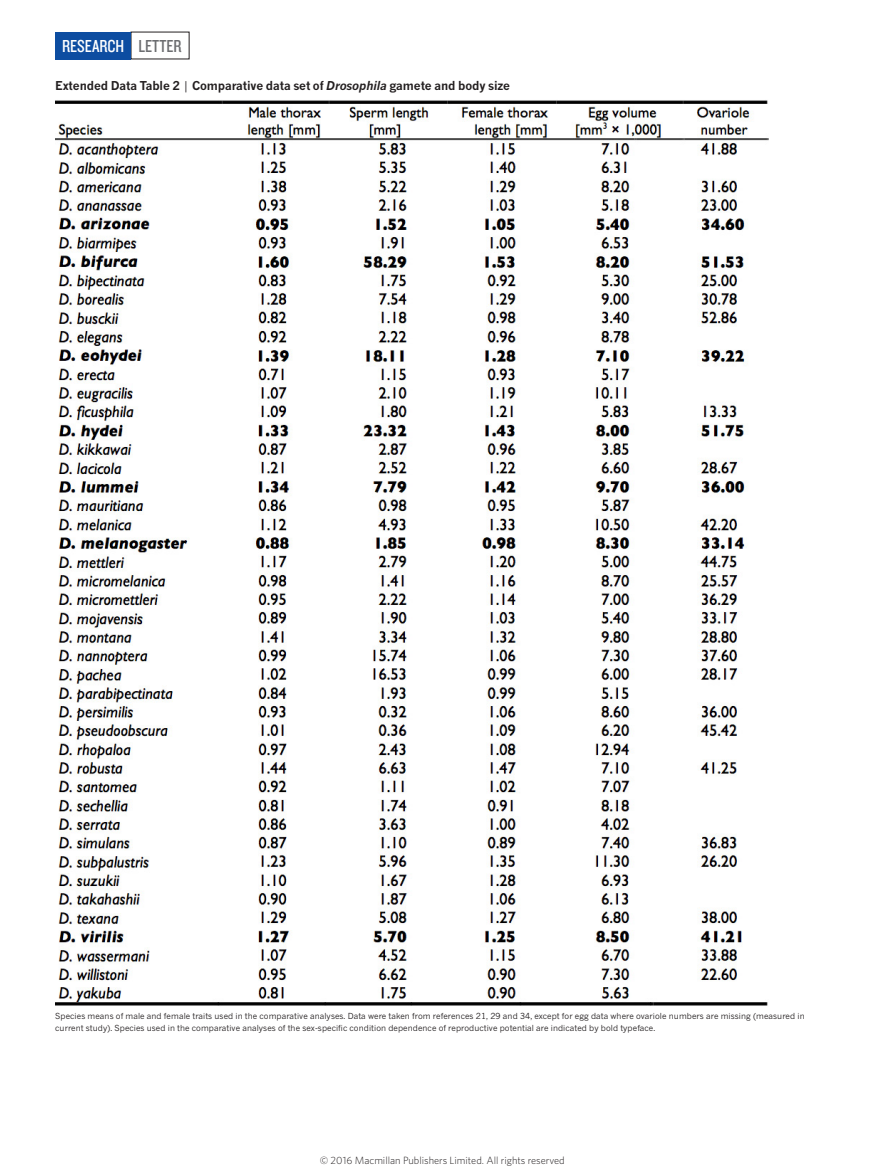
<style>
.page{position:relative;width:893px;height:1174px;background:#fff}
.page>*{position:absolute;margin:0;border:0;box-sizing:border-box;transform-origin:0 0}
.t1{font:18px "Knockout 29 Junior Ltweight";color:#fff}
.t2{font:700 12px "News Gothic MT Std";letter-spacing:-.01em;color:#231f20}
.t3{font:300 10.5px "Whitney";color:#231f20}
.t4{font:8.25px/11.2px "News Gothic MT Std";letter-spacing:.01em;color:#231f20}
.s1{color:#6c6d70}
.s2{font-weight:400}
.s3{font-style:italic}
</style>
<div class="page">
<div style="left:55px;top:32px;width:76px;height:27px;background:#0d4da1"></div>
<img style="left:55px;top:100px;width:714px;height:906px">
<h1 class="t1" style="left:62px;top:34px;width:121px">RESEARCH <span class="s1">LETTER</span></h1>
<h2 class="t2" style="left:55px;top:78px;width:456px">Extended Data Table 2 <span class="s2">|</span> Comparative data set of <span class="s3">Drosophila</span> gamete and body size</h2>
<p class="t4" style="left:55px;top:1010px;width:751px">Species means of male and female traits used in the comparative analyses. Data were taken from references 21, 29 and 34, except for egg data where ovariole numbers are missing (measured in current study). Species used in the comparative analyses of the sex-specific condition dependence of reproductive potential are indicated by bold typeface.</p>
<p class="t3" style="left:320px;top:1153px;width:247px">© 2016 Macmillan Publishers Limited. All rights reserved</p>
</div>
